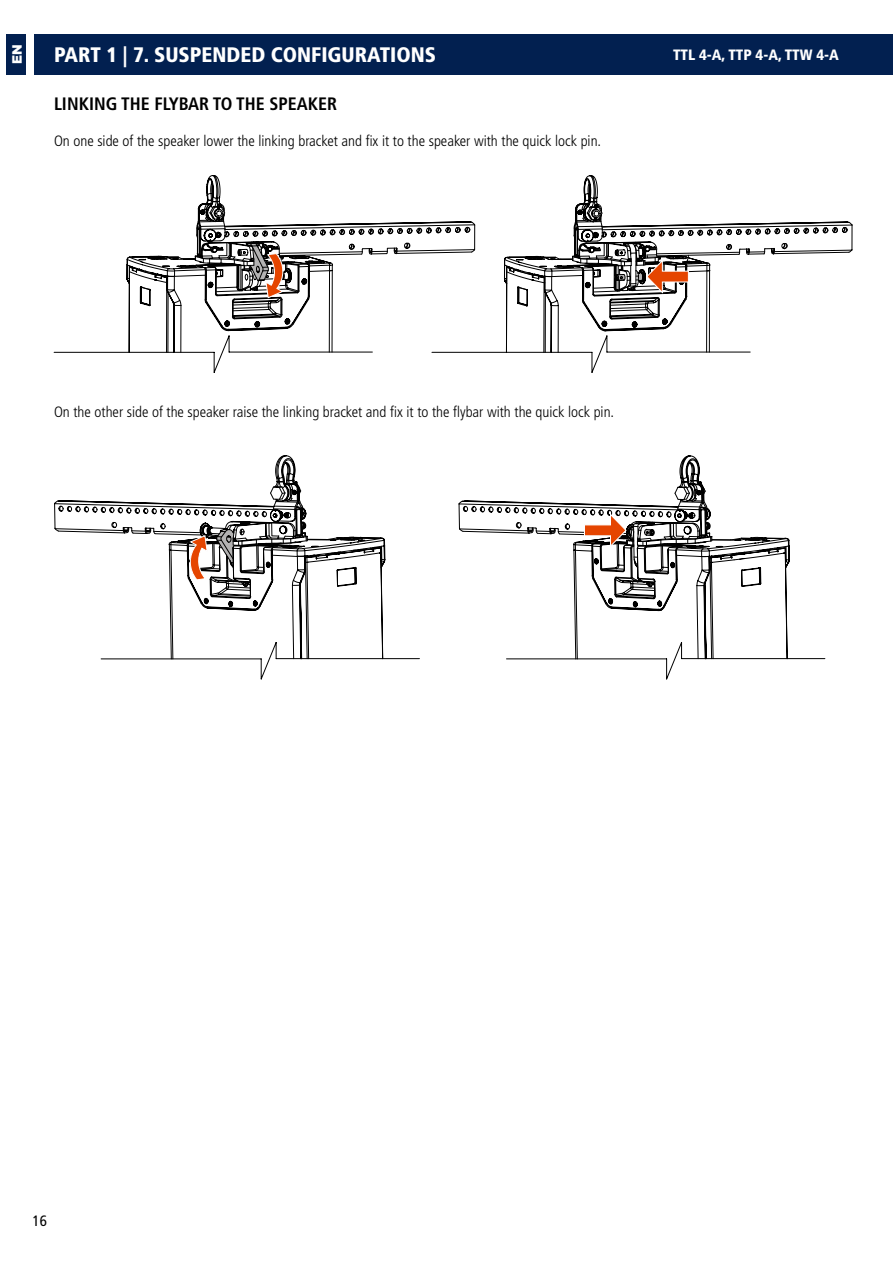
<style>
.page{position:relative;width:893px;height:1263px;background:#fff}
.page>*{position:absolute;margin:0;border:0;box-sizing:border-box;transform-origin:0 0}
.t1{font:900 condensed 21px "Frutiger LT Std";color:#fff}
.t2{font:700 condensed 18px "Frutiger LT Std";color:#000}
.t3{font:300 condensed 15px "Frutiger LT Std";color:#000}
.t4{font:900 condensed 15px "Frutiger LT Std";color:#fff}
.t5{font:condensed 15px "Frutiger LT Std";color:#000}
.t6{font:900 13.5px "Gotham";color:#fff}
</style>
<div class="page">
<div style="left:6px;top:34px;width:20px;height:41px;background:#022050"></div>
<div style="left:34px;top:34px;width:859px;height:41px;background:#022050"></div>
<svg style="left:126px;top:175px;width:305px;height:178px"></svg>
<svg style="left:100px;top:658px;width:320px;height:22px"></svg>
<svg style="left:54px;top:455px;width:332px;height:204px"></svg>
<svg style="left:431px;top:221px;width:170px;height:152px"></svg>
<svg style="left:503px;top:175px;width:350px;height:178px"></svg>
<svg style="left:506px;top:658px;width:320px;height:22px"></svg>
<svg style="left:458px;top:455px;width:332px;height:204px"></svg>
<p class="t6" style="left:8px;top:64px;width:21px;rotate:-90deg">EN</p>
<h1 class="t1" style="left:54px;top:42px;width:384px">PART 1 | 7. SUSPENDED CONFIGURATIONS</h1>
<p class="t4" style="left:673px;top:46px;width:167px">TTL 4-A, TTP 4-A, TTW 4-A</p>
<p class="t2" style="left:54px;top:93px;width:285px">LINKING THE FLYBAR TO THE SPEAKER</p>
<p class="t3" style="left:54px;top:132px;width:546px">On one side of the speaker lower the linking bracket and fix it to the speaker with the quick lock pin.</p>
<p class="t3" style="left:54px;top:403px;width:559px">On the other side of the speaker raise the linking bracket and fix it to the flybar with the quick lock pin.</p>
<p class="t5" style="left:33px;top:1211px;width:16px">16</p>
</div>
